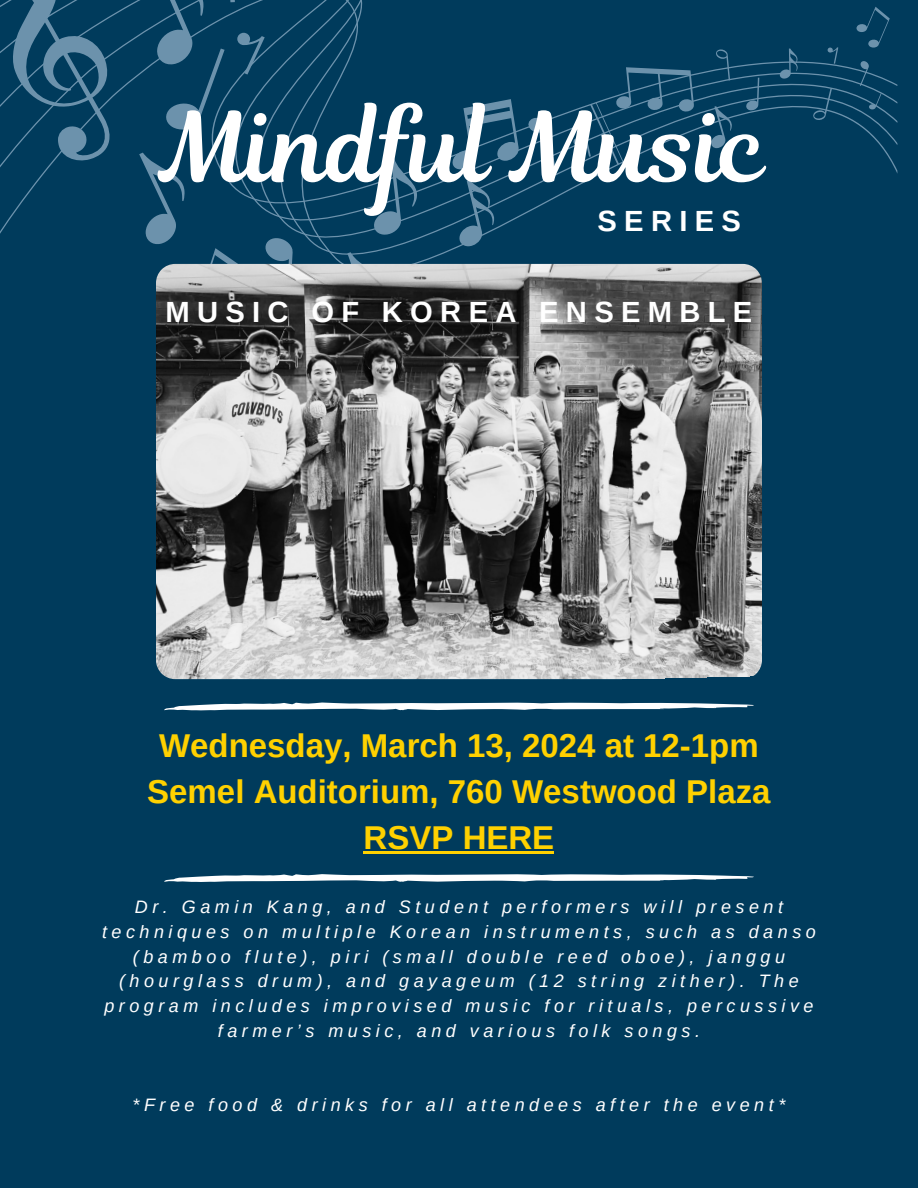
<style>
.page{position:relative;width:918px;height:1188px;background:#003b5c}
.page>*{position:absolute;margin:0;border:0;box-sizing:border-box;transform-origin:0 0}
.t1{font:96px "Magnolia Script";color:#fff}
.t2{font:700 33px/46.2px "Arimo";color:#ffd100;text-align:center}
.t3{font:700 29.25px "Arimo";letter-spacing:.25em;color:#fff}
.t4{font:italic 18px/24.8px "Arimo";letter-spacing:.25em;color:#fff;text-align:center}
</style>
<div class="page">
<svg style="left:0;top:0;width:897px;height:264px"></svg>
<svg style="left:812px;top:89px;width:20px;height:32px"></svg>
<svg style="left:10px;top:0;width:105px;height:163px"></svg>
<svg style="left:264px;top:237px;width:29px;height:27px"></svg>
<svg style="left:458px;top:180px;width:37px;height:66px"></svg>
<svg style="left:451px;top:99px;width:68px;height:70px"></svg>
<svg style="left:527px;top:117px;width:28px;height:49px"></svg>
<svg style="left:710px;top:106px;width:23px;height:42px"></svg>
<svg style="left:745px;top:78px;width:14px;height:33px"></svg>
<svg style="left:153px;top:0;width:112px;height:131px"></svg>
<svg style="left:779px;top:49px;width:20px;height:30px"></svg>
<svg style="left:342px;top:252px;width:41px;height:12px"></svg>
<svg style="left:827px;top:47px;width:11px;height:17px"></svg>
<svg style="left:869px;top:94px;width:12px;height:16px"></svg>
<svg style="left:860px;top:61px;width:9px;height:25px"></svg>
<svg style="left:372px;top:158px;width:49px;height:77px"></svg>
<svg style="left:856px;top:7px;width:34px;height:41px"></svg>
<svg style="left:573px;top:67px;width:121px;height:98px"></svg>
<svg style="left:715px;top:49px;width:15px;height:31px"></svg>
<svg style="left:139px;top:153px;width:110px;height:111px"></svg>
<svg style="left:164px;top:874px;width:590px;height:8px"></svg>
<svg style="left:164px;top:702px;width:590px;height:8px"></svg>
<img style="left:156px;top:264px;width:606px;height:415px">
<hr style="left:364px;top:851px;width:190px;height:3px;background:#ffd100">
<p class="t1" style="left:161px;top:81px;width:606px">Mindful Music</p>
<h1 class="t3" style="left:598px;top:204px;width:145px">SERIES</h1>
<p class="t3" style="left:165px;top:296px;width:588px">MUSIC OF KOREA ENSEMBLE</p>
<h2 class="t2" style="left:147px;top:722px;width:625px">Wednesday, March 13, 2024 at 12-1pm<br>Semel Auditorium, 760 Westwood Plaza<br>RSVP HERE</h2>
<h3 class="t4" style="left:102px;top:894px;width:715px">Dr. Gamin Kang, and Student performers will present techniques on multiple Korean instruments, such as danso (bamboo flute), piri (small double reed oboe), janggu (hourglass drum), and gayageum (12 string zither). The program includes improvised music for rituals, percussive farmer’s music, and various folk songs.</h3>
<p class="t4" style="left:133px;top:1092px;width:654px">*Free food &amp; drinks for all attendees after the event*</p>
</div>
